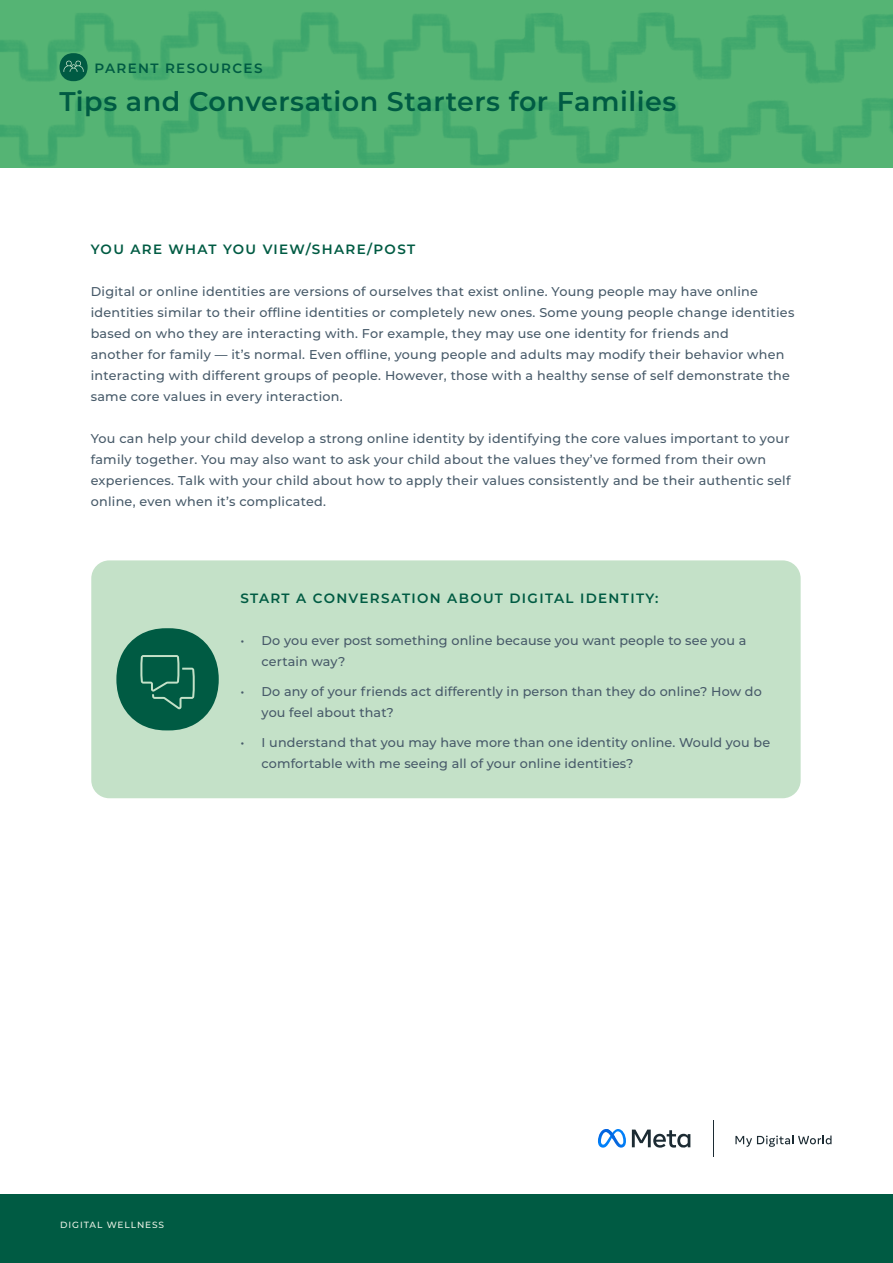
<style>
.page{position:relative;width:893px;height:1263px;background:#fff}
.page>*{position:absolute;margin:0;border:0;box-sizing:border-box;transform-origin:0 0}
.t1{font:600 27px "Montserrat";letter-spacing:.02em;color:#005b43}
.t2{font:600 13.5px "Montserrat";letter-spacing:.1em;color:#005b43}
.t3{font:500 12.75px/21px "Montserrat";letter-spacing:.02em;color:#475a69}
.t4{font:500 9px "Montserrat";letter-spacing:.1em;color:#ebf2e6}
</style>
<div class="page">
<svg style="left:735px;top:1135px;width:96px;height:12px"></svg>
<hr style="left:713px;top:1120px;width:1px;height:36px;background:#1c2b33">
<svg style="left:632px;top:1129px;width:58px;height:19px"></svg>
<img style="left:598px;top:1129px;width:28px;height:18px">
<svg style="left:606px;top:1129px;width:9px;height:11px"></svg>
<img style="left:0;top:0;width:893px;height:167px">
<div style="left:0;top:1194px;width:893px;height:69px;background:#005b43"></div>
<div style="left:91px;top:560px;width:710px;height:238px;background:#c4e1c8;border-radius:18px"></div>
<svg style="left:116px;top:628px;width:103px;height:102px"></svg>
<svg style="left:60px;top:53px;width:28px;height:28px"></svg>
<p class="t2" style="left:95px;top:58px;width:169px">PARENT RESOURCES</p>
<h1 class="t1" style="left:60px;top:82px;width:618px">Tips and Conversation Starters for Families</h1>
<p class="t2" style="left:91px;top:239px;width:326px">YOU ARE WHAT YOU VIEW/SHARE/POST</p>
<p class="t3" style="left:91px;top:280px;width:705px">Digital or online identities are versions of ourselves that exist online. Young people may have online identities similar to their offline identities or completely new ones. Some young people change identities based on who they are interacting with. For example, they may use one identity for friends and<br>another for family — it’s normal. Even offline, young people and adults may modify their behavior when interacting with different groups of people. However, those with a healthy sense of self demonstrate the same core values in every interaction.</p>
<p class="t3" style="left:91px;top:427px;width:701px">You can help your child develop a strong online identity by identifying the core values important to your family together. You may also want to ask your child about the values they’ve formed from their own experiences. Talk with your child about how to apply their values consistently and be their authentic self online, even when it’s complicated.</p>
<p class="t2" style="left:240px;top:589px;width:420px">START A CONVERSATION ABOUT DIGITAL IDENTITY:</p>
<p class="t3" style="left:262px;top:630px;width:486px;text-indent:-21px">• Do you ever post something online because you want people to see you a certain way?</p>
<p class="t3" style="left:262px;top:680px;width:502px;text-indent:-21px">• Do any of your friends act differently in person than they do online? How do you feel about that?</p>
<p class="t3" style="left:262px;top:731px;width:510px;text-indent:-21px">• I understand that you may have more than one identity online. Would you be comfortable with me seeing all of your online identities?</p>
<p class="t4" style="left:60px;top:1219px;width:106px">DIGITAL WELLNESS</p>
</div>
